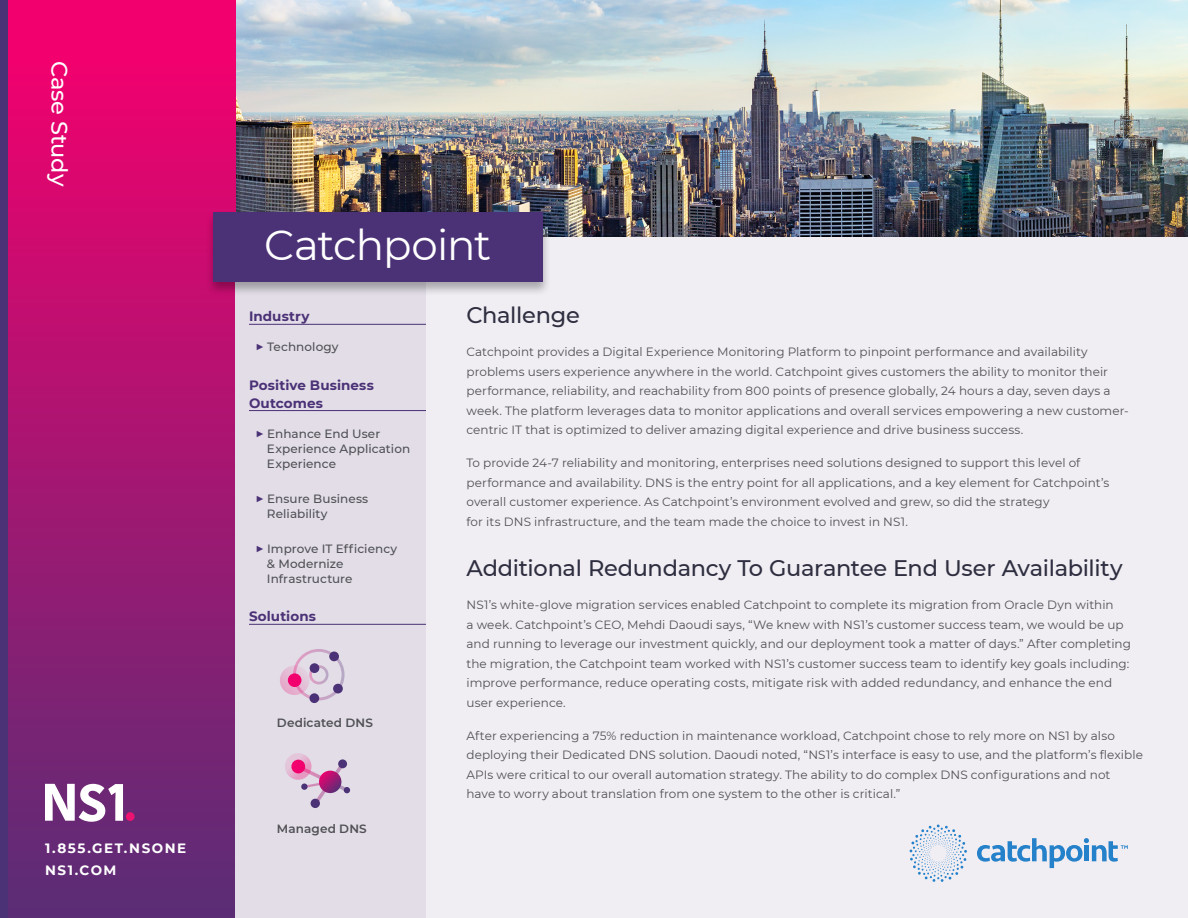
<style>
.page{position:relative;width:1188px;height:918px;background:#fff}
.page>*{position:absolute;margin:0;border:0;box-sizing:border-box;transform-origin:0 0}
.t1{font:42px "Montserrat";letter-spacing:-.025em;color:#fff}
.t2{font:500 22.5px "Montserrat";letter-spacing:-.015em;color:#2e2e40}
.t3{font:500 22.5px "Montserrat";letter-spacing:-.005em;color:#fff}
.t4{font:700 13.5px/18px "Montserrat";letter-spacing:.01em;color:#4b3176}
.t5{font:700 13.5px/22.5px "Montserrat";letter-spacing:.115em;color:#fff}
.t6{font:12px/19.5px "Montserrat";letter-spacing:.005em;color:#505055}
.t7{font:500 12px/15px "Montserrat";letter-spacing:.005em;color:#505055}
.t8{font:600 12px "Montserrat";letter-spacing:.015em;color:#505055}
.s1{font-weight:700;font-size:15px;color:#4b3176}
</style>
<div class="page">
<div style="left:417px;top:191px;width:771px;height:727px;background:#f0eef3"></div>
<img style="left:236px;top:0;width:952px;height:237px">
<div style="left:0;top:0;width:236px;height:918px;background:linear-gradient(to bottom,#f9006d,#582d75)"></div>
<svg style="left:45px;top:784px;width:78px;height:38px"></svg>
<div style="left:126px;top:812px;width:9px;height:9px;background:#ed1370;border-radius:50%"></div>
<div style="left:0;top:0;width:7px;height:918px;background:#4b3176"></div>
<div style="left:236px;top:281px;width:190px;height:637px;background:#e2dde7"></div>
<hr style="left:249px;top:324px;width:177px;height:1px;background:#4b3176">
<hr style="left:249px;top:410px;width:177px;height:1px;background:#4b3176">
<hr style="left:249px;top:624px;width:177px;height:1px;background:#4b3176">
<div style="left:205px;top:211px;width:346px;height:85px;background:#000;opacity:.3"></div>
<div style="left:213px;top:212px;width:330px;height:69px;background:#4b3176"></div>
<svg style="left:295px;top:649px;width:50px;height:51px"></svg>
<div style="left:329px;top:652px;width:10px;height:9px;background:#4b3176;border-radius:50%"></div>
<div style="left:310px;top:663px;width:9px;height:10px;background:#4b3176;border-radius:50%"></div>
<div style="left:309px;top:693px;width:10px;height:10px;background:#4b3176;border-radius:50%"></div>
<div style="left:333px;top:684px;width:10px;height:9px;background:#4b3176;border-radius:50%"></div>
<svg style="left:280px;top:665px;width:29px;height:30px"></svg>
<div style="left:288px;top:673px;width:13px;height:14px;background:#f1006e;border-radius:50%"></div>
<svg style="left:285px;top:753px;width:27px;height:27px"></svg>
<div style="left:291px;top:760px;width:14px;height:13px;background:#f1006e;border-radius:50%"></div>
<div style="left:311px;top:799px;width:9px;height:9px;background:#4b3176;border-radius:50%"></div>
<div style="left:338px;top:759px;width:9px;height:9px;background:#4b3176;border-radius:50%"></div>
<svg style="left:298px;top:765px;width:52px;height:40px"></svg>
<svg style="left:910px;top:825px;width:57px;height:57px"></svg>
<svg style="left:977px;top:838px;width:151px;height:30px"></svg>
<h2 class="t3" style="left:75px;top:61px;width:128px;rotate:90deg">Case Study</h2>
<p class="t5" style="left:45px;top:836px;width:143px">1.855.GET.NSONE<br>NS1.COM</p>
<h1 class="t1" style="left:264px;top:216px;width:229px">Catchpoint</h1>
<p class="t4" style="left:249px;top:307px;width:62px">Industry</p>
<p class="t7" style="left:255px;top:339px;width:85px"><span class="s1">▶</span> Technology</p>
<p class="t4" style="left:249px;top:375px;width:126px">Positive Business<br>Outcomes</p>
<p class="t7" style="left:267px;top:425px;width:145px;text-indent:-12px"><span class="s1">▶</span> Enhance End User<br>Experience Application<br>Experience</p>
<p class="t7" style="left:267px;top:491px;width:103px;text-indent:-12px"><span class="s1">▶</span> Ensure Business<br>Reliability</p>
<p class="t7" style="left:267px;top:541px;width:132px;text-indent:-12px"><span class="s1">▶</span> Improve IT Efficiency &amp; Modernize<br>Infrastructure</p>
<p class="t4" style="left:249px;top:607px;width:69px">Solutions</p>
<p class="t8" style="left:277px;top:714px;width:97px">Dedicated DNS</p>
<p class="t8" style="left:277px;top:820px;width:91px">Managed DNS</p>
<h2 class="t2" style="left:466px;top:300px;width:115px">Challenge</h2>
<p class="t6" style="left:466px;top:342px;width:664px">Catchpoint provides a Digital Experience Monitoring Platform to pinpoint performance and availability problems users experience anywhere in the world. Catchpoint gives customers the ability to monitor their performance, reliability, and reachability from 800 points of presence globally, 24 hours a day, seven days a week. The platform leverages data to monitor applications and overall services empowering a new customer&shy;centric IT that is optimized to deliver amazing digital experience and drive business success.</p>
<p class="t6" style="left:466px;top:453px;width:645px">To provide 24-7 reliability and monitoring, enterprises need solutions designed to support this level of performance and availability. DNS is the entry point for all applications, and a key element for Catchpoint’s overall customer experience. As Catchpoint’s environment evolved and grew, so did the strategy<br>for its DNS infrastructure, and the team made the choice to invest in NS1.</p>
<h2 class="t2" style="left:466px;top:552px;width:658px">Additional Redundancy To Guarantee End User Availability</h2>
<p class="t6" style="left:466px;top:595px;width:666px">NS1’s white-glove migration services enabled Catchpoint to complete its migration from Oracle Dyn within<br>a week. Catchpoint’s CEO, Mehdi Daoudi says, “We knew with NS1’s customer success team, we would be up and running to leverage our investment quickly, and our deployment took a matter of days.” After completing the migration, the Catchpoint team worked with NS1’s customer success team to identify key goals including: improve performance, reduce operating costs, mitigate risk with added redundancy, and enhance the end user experience.</p>
<p class="t6" style="left:466px;top:725px;width:678px">After experiencing a 75% reduction in maintenance workload, Catchpoint chose to rely more on NS1 by also deploying their Dedicated DNS solution. Daoudi noted, “NS1’s interface is easy to use, and the platform’s flexible APIs were critical to our overall automation strategy. The ability to do complex DNS configurations and not<br>have to worry about translation from one system to the other is critical.”</p>
</div>
